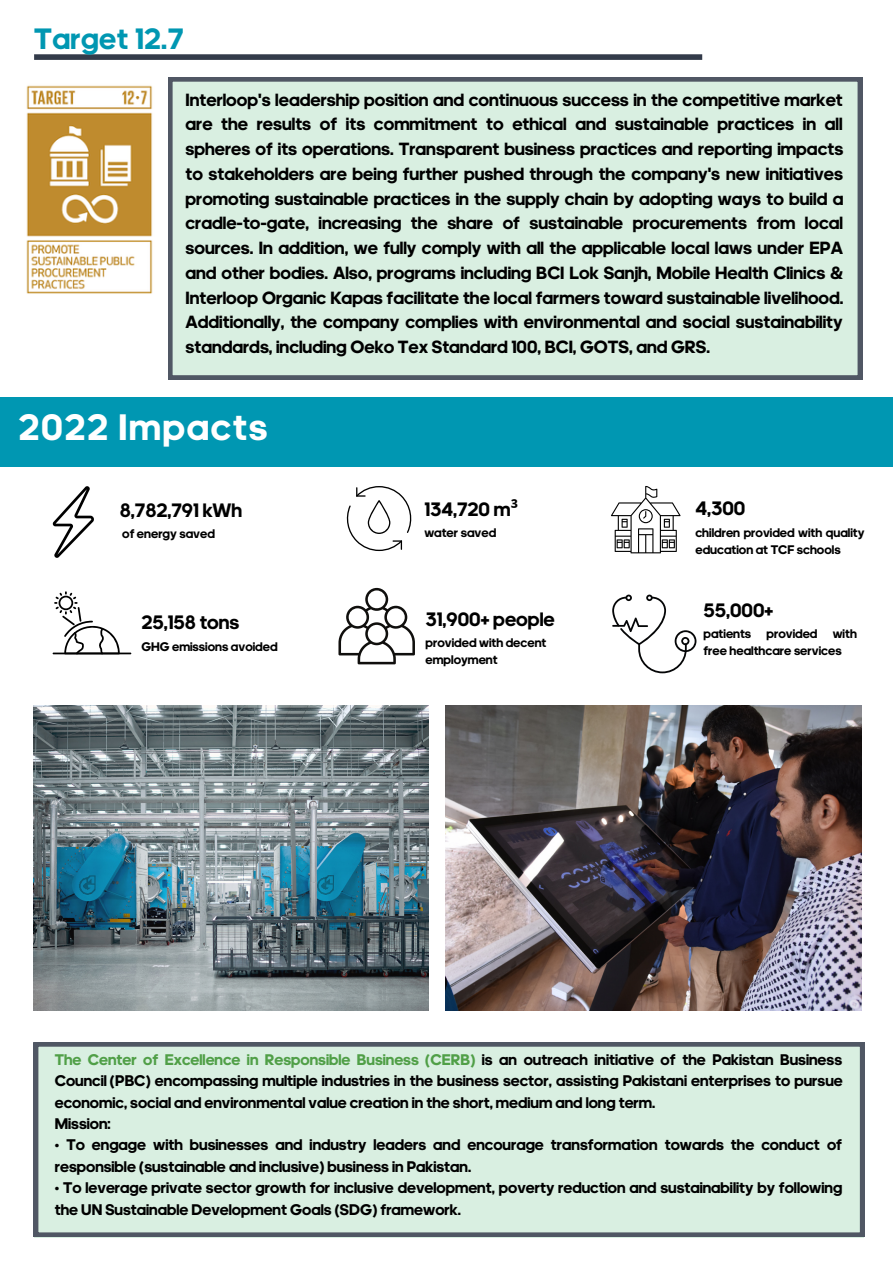
<style>
.page{position:relative;width:893px;height:1264px;background:#fff}
.page>*{position:absolute;margin:0;border:0;box-sizing:border-box;transform-origin:0 0}
.t1{font:700 37.5px "adineue PRO";letter-spacing:.045em;color:#fff}
.t2{font:700 30px "adineue PRO";letter-spacing:.015em;color:#0097b2}
.t3{font:700 19.8px "adineue PRO";color:#000}
.t4{font:700 18px/24.8px "adineue PRO";color:#000;text-align:justify}
.t5{font:700 15.75px/21.3px "adineue PRO";color:#000}
.t6{font:700 12.75px/17px "adineue PRO";color:#000}
.s1{font-family:"Noto Sans"}
.s2{color:#509f47}
</style>
<div class="page">
<div style="left:168px;top:77px;width:694px;height:303px;background:#d9efe1"></div>
<img style="left:26px;top:85px;width:127px;height:209px">
<div style="left:34px;top:1042px;width:830px;height:194px;background:#d9efe1"></div>
<div style="left:34px;top:54px;width:668px;height:6px;background:#333b4a"></div>
<div style="left:0;top:397px;width:892px;height:69px;background:#0097b2"></div>
<svg style="left:53px;top:486px;width:41px;height:72px"></svg>
<hr style="left:53px;top:652px;width:78px;height:2px;background:#000">
<svg style="left:54px;top:591px;width:66px;height:62px"></svg>
<svg style="left:611px;top:486px;width:69px;height:67px"></svg>
<svg style="left:346px;top:486px;width:66px;height:65px"></svg>
<svg style="left:338px;top:588px;width:77px;height:76px"></svg>
<svg style="left:612px;top:594px;width:84px;height:79px"></svg>
<img style="left:34px;top:706px;width:394px;height:304px">
<img style="left:445px;top:706px;width:416px;height:304px">
<h2 class="t2" style="left:34px;top:26px;width:151px">Target 12.7</h2>
<p class="t4" style="left:185px;top:89px;width:659px">Interloop's leadership position and continuous success in the competitive market are the results of its commitment to ethical and sustainable practices in all spheres of its operations. Transparent business practices and reporting impacts to stakeholders are being further pushed through the company's new initiatives promoting sustainable practices in the supply chain by adopting ways to build a cradle-to-gate, increasing the share of sustainable procurements from local sources. In addition, we fully comply with all the applicable local laws under EPA and other bodies. Also, programs including BCI Lok Sanjh, Mobile Health Clinics &amp; Interloop Organic Kapas facilitate the local farmers toward sustainable livelihood.<br>Additionally, the company complies with environmental and social sustainability standards, including Oeko Tex Standard 100, BCI, GOTS, and GRS.</p>
<h1 class="t1" style="left:19px;top:411px;width:250px">2022 Impacts</h1>
<p class="t3" style="left:120px;top:502px;width:124px">8,782,791 kWh</p>
<p class="t6" style="left:122px;top:526px;width:94px">of energy saved</p>
<p class="t3" style="left:141px;top:614px;width:99px">25,158 tons</p>
<p class="t6" style="left:141px;top:639px;width:138px">GHG emissions avoided</p>
<p class="t3" style="left:424px;top:501px;width:95px">134,720 m<span class="s1">³</span></p>
<p class="t6" style="left:424px;top:525px;width:73px">water saved</p>
<p class="t3" style="left:425px;top:611px;width:131px">31,900+ people</p>
<p class="t6" style="left:425px;top:635px;width:122px">provided with decent employment</p>
<p class="t3" style="left:695px;top:500px;width:51px">4,300</p>
<p class="t6" style="left:695px;top:525px;width:171px">children provided with quality education at TCF schools</p>
<p class="t3" style="left:703px;top:602px;width:71px">55,000+</p>
<p class="t6" style="left:703px;top:626px;width:155px">patients provided with free healthcare services</p>
<p class="t5" style="left:55px;top:1050px;width:789px"><span class="s2">The Center of Excellence in Responsible Business (CERB)</span> is an outreach initiative of the Pakistan Business Council (PBC) encompassing multiple industries in the business sector, assisting Pakistani enterprises to pursue economic, social and environmental value creation in the short, medium and long term.<br>Mission:</p>
<p class="t5" style="left:55px;top:1135px;width:788px">• To engage with businesses and industry leaders and encourage transformation towards the conduct of responsible (sustainable and inclusive) business in Pakistan.</p>
<p class="t5" style="left:55px;top:1178px;width:788px">• To leverage private sector growth for inclusive development, poverty reduction and sustainability by following the UN Sustainable Development Goals (SDG) framework.</p>
</div>
